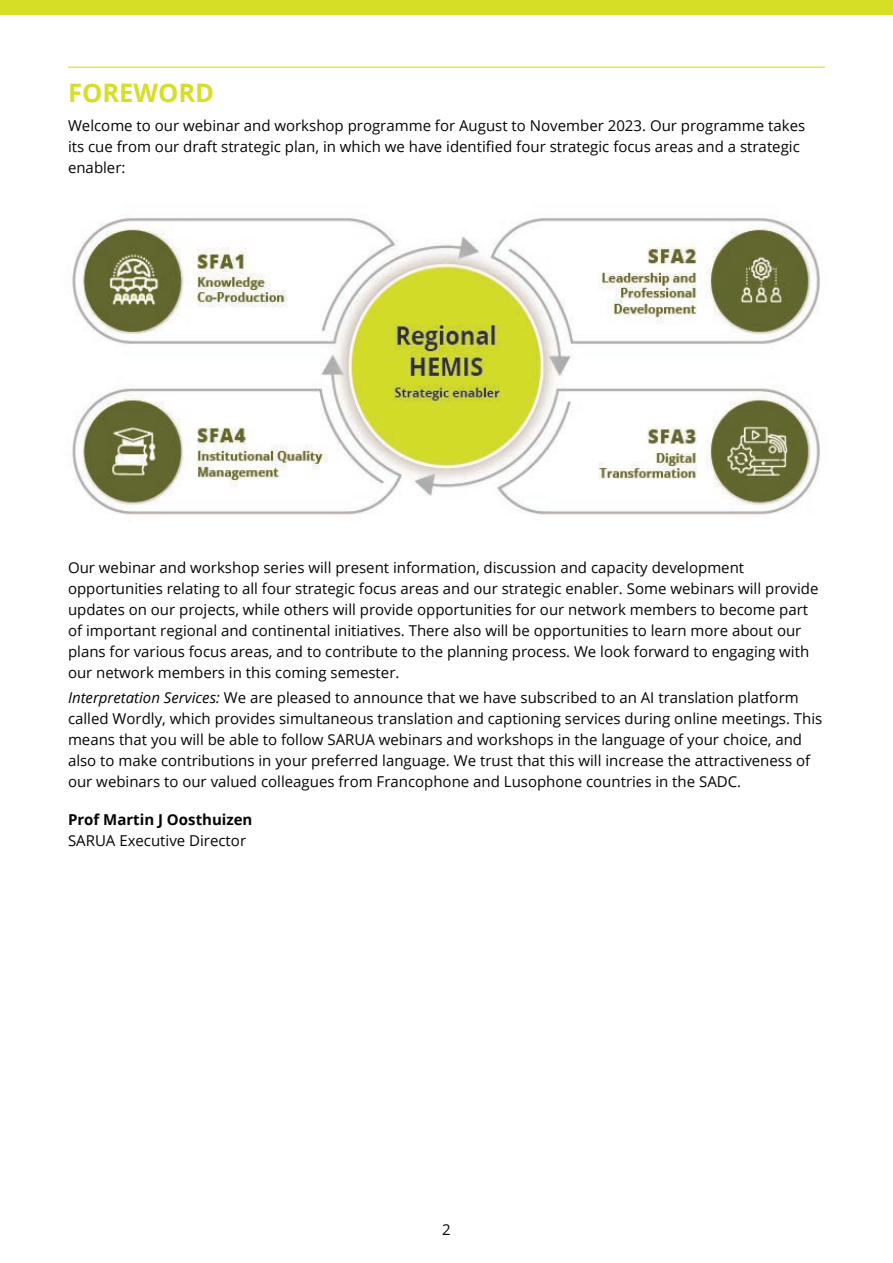
<style>
.page{position:relative;width:893px;height:1263px;background:#fff}
.page>*{position:absolute;margin:0;border:0;box-sizing:border-box;transform-origin:0 0}
.t1{font:700 25.5px "Open Sans";color:#d6de25}
.t2{font:15px/21px "Open Sans";color:#040503}
.t3{font:700 15px "Open Sans";color:#040503}
.s1{font-style:italic}
</style>
<div class="page">
<div style="left:0;top:0;width:893px;height:15px;background:#d6de25"></div>
<hr style="left:68px;top:67px;width:757px;height:1px;background:#d6de25">
<img style="left:72px;top:215px;width:748px;height:300px">
<h1 class="t1" style="left:68px;top:74px;width:148px">FOREWORD</h1>
<p class="t2" style="left:68px;top:115px;width:739px">Welcome to our webinar and workshop programme for August to November 2023. Our programme takes its cue from our draft strategic plan, in which we have identified four strategic focus areas and a strategic enabler:</p>
<p class="t2" style="left:68px;top:556px;width:752px">Our webinar and workshop series will present information, discussion and capacity development opportunities relating to all four strategic focus areas and our strategic enabler. Some webinars will provide updates on our projects, while others will provide opportunities for our network members to become part of important regional and continental initiatives. There also will be opportunities to learn more about our plans for various focus areas, and to contribute to the planning process. We look forward to engaging with our network members in this coming semester.</p>
<p class="t2" style="left:68px;top:687px;width:756px"><span class="s1">Interpretation Services:</span> We are pleased to announce that we have subscribed to an AI translation platform called Wordly, which provides simultaneous translation and captioning services during online meetings. This means that you will be able to follow SARUA webinars and workshops in the language of your choice, and also to make contributions in your preferred language. We trust that this will increase the attractiveness of our webinars to our valued colleagues from Francophone and Lusophone countries in the SADC.</p>
<p class="t3" style="left:68px;top:809px;width:186px">Prof Martin J Oosthuizen</p>
<p class="t2" style="left:68px;top:830px;width:180px">SARUA Executive Director</p>
<p class="t2" style="left:442px;top:1218px;width:10px">2</p>
</div>
